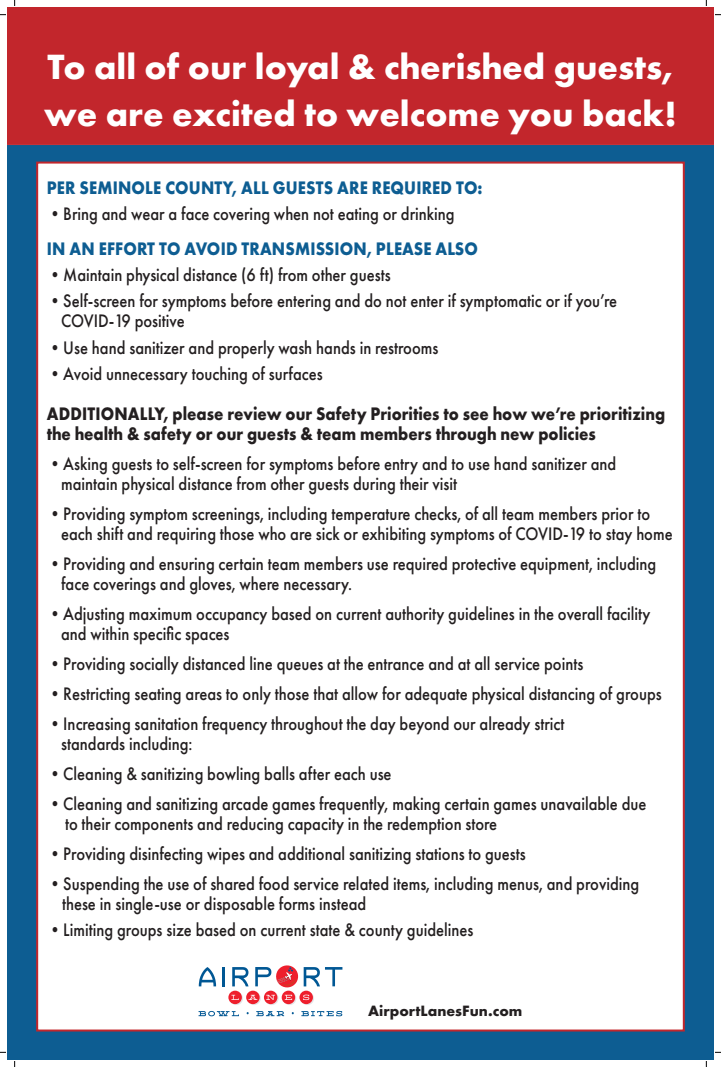
<style>
.page{position:relative;width:721px;height:1067px;background:#fff}
.page>*{position:absolute;margin:0;border:0;box-sizing:border-box;transform-origin:0 0}
.t1{font:700 36.36px/46.4px "Futura PT";color:#fff}
.t2{font:500 18.8px/20px "Futura PT";color:#231f20;scale:.88 1}
.t3{font:700 18.8px/19.2px "Futura PT";color:#231f20;scale:.88 1}
.t4{font:700 18.8px "Futura PT";letter-spacing:.01em;color:#0d5d92;scale:.88 1}
.t5{font:700 15.52px "Futura PT";color:#231f20}
</style>
<div class="page">
<div style="left:7px;top:144px;width:706px;height:915px;background:#0d5d92"></div>
<div style="left:36px;top:161px;width:648px;height:870px;background:#fff;border:2px solid #c2262c"></div>
<div style="left:7px;top:7px;width:706px;height:137px;background:#c2262c"></div>
<svg style="left:199px;top:967px;width:17px;height:19px"></svg>
<hr style="left:222px;top:966px;width:3px;height:20px;background:#005794">
<svg style="left:232px;top:967px;width:16px;height:19px"></svg>
<svg style="left:255px;top:965px;width:87px;height:23px"></svg>
<svg style="left:229px;top:991px;width:14px;height:13px"></svg>
<svg style="left:247px;top:991px;width:14px;height:13px"></svg>
<svg style="left:265px;top:991px;width:13px;height:13px"></svg>
<svg style="left:283px;top:991px;width:13px;height:13px"></svg>
<svg style="left:300px;top:991px;width:14px;height:13px"></svg>
<svg style="left:228px;top:990px;width:14px;height:13px"></svg>
<svg style="left:246px;top:990px;width:13px;height:13px"></svg>
<svg style="left:264px;top:990px;width:13px;height:13px"></svg>
<svg style="left:282px;top:990px;width:13px;height:13px"></svg>
<svg style="left:299px;top:990px;width:14px;height:13px"></svg>
<svg style="left:231px;top:994px;width:8px;height:5px"></svg>
<svg style="left:248px;top:994px;width:9px;height:5px"></svg>
<svg style="left:266px;top:994px;width:9px;height:5px"></svg>
<svg style="left:285px;top:994px;width:7px;height:5px"></svg>
<svg style="left:303px;top:994px;width:6px;height:5px"></svg>
<svg style="left:198px;top:1011px;width:41px;height:4px"></svg>
<svg style="left:256px;top:1011px;width:28px;height:4px"></svg>
<svg style="left:301px;top:1010px;width:41px;height:5px"></svg>
<svg style="left:0;top:14px;width:6px;height:2px"></svg>
<svg style="left:14px;top:0;width:2px;height:6px"></svg>
<p class="t1" style="left:44px;top:43px;width:634px">To all of our loyal &amp; cherished guests, we are excited to welcome you back!</p>
<p class="t4" style="left:47px;top:175px;width:496px">PER SEMINOLE COUNTY, ALL GUESTS ARE REQUIRED TO:</p>
<p class="t2" style="left:47px;top:204px;width:465px">•Bring and wear a face covering when not eating or drinking</p>
<p class="t4" style="left:47px;top:236px;width:491px">IN AN EFFORT TO AVOID TRANSMISSION, PLEASE ALSO</p>
<p class="t2" style="left:47px;top:265px;width:392px">•Maintain physical distance (6 ft) from other guests</p>
<p class="t2" style="left:61px;top:291px;width:633px;text-indent:-14px">•Self-screen for symptoms before entering and do not enter if symptomatic or if you’re<br>COVID-19 positive</p>
<p class="t2" style="left:47px;top:337px;width:446px">•Use hand sanitizer and properly wash hands in restrooms</p>
<p class="t2" style="left:47px;top:364px;width:315px">•Avoid unnecessary touching of surfaces</p>
<p class="t3" style="left:47px;top:404px;width:704px">ADDITIONALLY, please review our Safety Priorities to see how we’re prioritizing the health &amp; safety or our guests &amp; team members through new policies</p>
<p class="t2" style="left:61px;top:453px;width:632px;text-indent:-14px">•Asking guests to self-screen for symptoms before entry and to use hand sanitizer and maintain physical distance from other guests during their visit</p>
<p class="t2" style="left:61px;top:503px;width:696px;text-indent:-14px">•Providing symptom screenings, including temperature checks, of all team members prior to each shift and requiring those who are sick or exhibiting symptoms of COVID-19 to stay home</p>
<p class="t2" style="left:61px;top:553px;width:677px;text-indent:-14px">•Providing and ensuring certain team members use required protective equipment, including face coverings and gloves, where necessary.</p>
<p class="t2" style="left:61px;top:603px;width:671px;text-indent:-14px">•Adjusting maximum occupancy based on current authority guidelines in the overall facility and within specific spaces</p>
<p class="t2" style="left:47px;top:653px;width:611px">•Providing socially distanced line queues at the entrance and at all service points</p>
<p class="t2" style="left:47px;top:683px;width:700px">•Restricting seating areas to only those that allow for adequate physical distancing of groups</p>
<p class="t2" style="left:61px;top:713px;width:573px;text-indent:-14px">•Increasing sanitation frequency throughout the day beyond our already strict standards including:</p>
<p class="t2" style="left:47px;top:763px;width:393px">•Cleaning &amp; sanitizing bowling balls after each use</p>
<p class="t2" style="left:65px;top:793px;width:662px;text-indent:-18px">•Cleaning and sanitizing arcade games frequently, making certain games unavailable due to their components and reducing capacity in the redemption store</p>
<p class="t2" style="left:47px;top:843px;width:546px">•Providing disinfecting wipes and additional sanitizing stations to guests</p>
<p class="t2" style="left:62px;top:873px;width:657px;text-indent:-15px">•Suspending the use of shared food service related items, including menus, and providing these in single-use or disposable forms instead</p>
<p class="t2" style="left:47px;top:919px;width:486px">•Limiting groups size based on current state &amp; county guidelines</p>
<p class="t5" style="left:368px;top:1000px;width:156px">AirportLanesFun.com</p>
</div>
